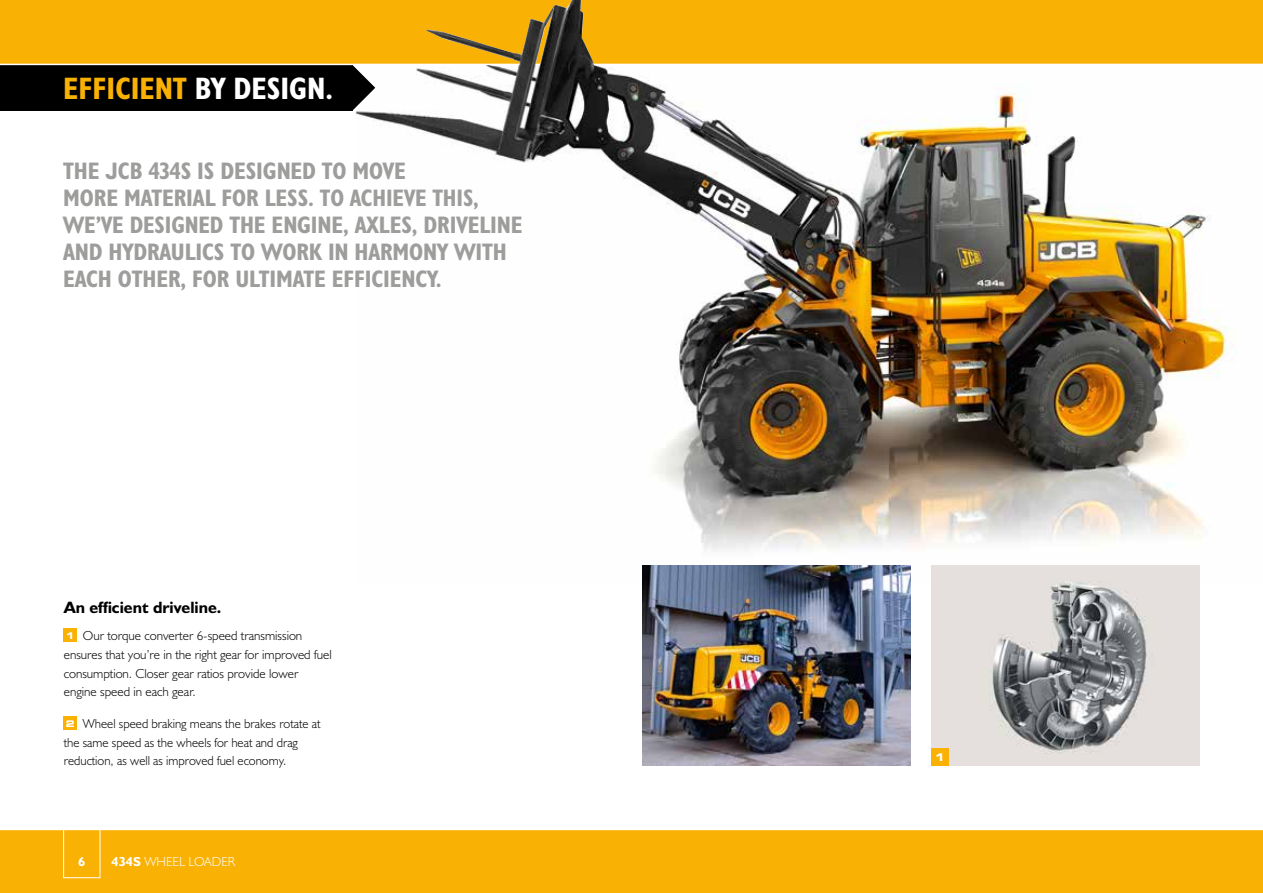
<style>
.page{position:relative;width:1263px;height:893px;background:#fff}
.page>*{position:absolute;margin:0;border:0;box-sizing:border-box;transform-origin:0 0}
.t1{font:31.2px "JCB Bold Condensed";color:#f9b104}
.t2{font:24px/27px "JCB Bold Condensed";letter-spacing:-.005em;color:#9d9d9c}
.t3{font:16.5px "JCB Bold";color:#000}
.t4{font:13.2px/18.8px "JCB Light";color:#000}
.t5{font:13.2px "JCB Light";color:#fff}
.t6{font:13.2px "JCB Bold";color:#fff}
.t7{font:700 expanded 10.5px "Square 721 BT";color:#fff}
.s1{color:#fff}
.s2{font-family:"Square 721 BT";font-weight:700;font-stretch:expanded;font-size:9.15px;color:#fff}
.s3{font-family:"JCB Bold"}
</style>
<div class="page">
<img style="left:355px;top:65px;width:882px;height:520px">
<img style="left:931px;top:566px;width:268px;height:199px">
<svg style="left:353px;top:65px;width:22px;height:45px"></svg>
<div style="left:0;top:54px;width:353px;height:57px;background:#000"></div>
<div style="left:0;top:829px;width:1263px;height:64px;background:#f9b104"></div>
<hr style="left:0;top:829px;width:1263px;height:1px;background:#fff">
<div style="left:0;top:0;width:1263px;height:64px;background:#f9b104"></div>
<hr style="left:0;top:64px;width:1263px;height:1px;background:#fff">
<div style="left:64px;top:629px;width:13px;height:13px;background:#f9b104"></div>
<div style="left:64px;top:717px;width:13px;height:13px;background:#f9b104"></div>
<img style="left:642px;top:566px;width:268px;height:199px">
<div style="left:931px;top:748px;width:17px;height:17px;background:#f9b104"></div>
<div style="left:63px;top:819px;width:37px;height:59px;border:1px solid #fff"></div>
<img style="left:426px;top:0;width:146px;height:94px">
<h1 class="t1" style="left:63px;top:69px;width:271px">EFFICIENT <span class="s1">BY DESIGN.</span></h1>
<h2 class="t2" style="left:63px;top:157px;width:461px">THE JCB 434S IS DESIGNED TO MOVE<br>MORE MATERIAL FOR LESS. TO ACHIEVE THIS, WE’VE DESIGNED THE ENGINE, AXLES, DRIVELINE AND HYDRAULICS TO WORK IN HARMONY WITH EACH OTHER, FOR ULTIMATE EFFICIENCY.</h2>
<p class="t3" style="left:64px;top:597px;width:159px">An efficient driveline.</p>
<p class="t4" style="left:64px;top:626px;width:269px"><span class="s2">1</span> Our torque converter 6-speed transmission ensures that you’re in the right gear for improved fuel consumption. Closer gear ratios provide lower engine speed in each gear.</p>
<p class="t4" style="left:64px;top:714px;width:258px"><span class="s2">2</span> Wheel speed braking means the brakes rotate at the same speed as the wheels for heat and drag reduction, as well as improved fuel economy.</p>
<p class="t6" style="left:78px;top:853px;width:9px">6</p>
<p class="t5" style="left:112px;top:853px;width:125px"><span class="s3">434S</span> WHEEL LOADER</p>
<p class="t7" style="left:935px;top:751px;width:12px">1</p>
</div>
